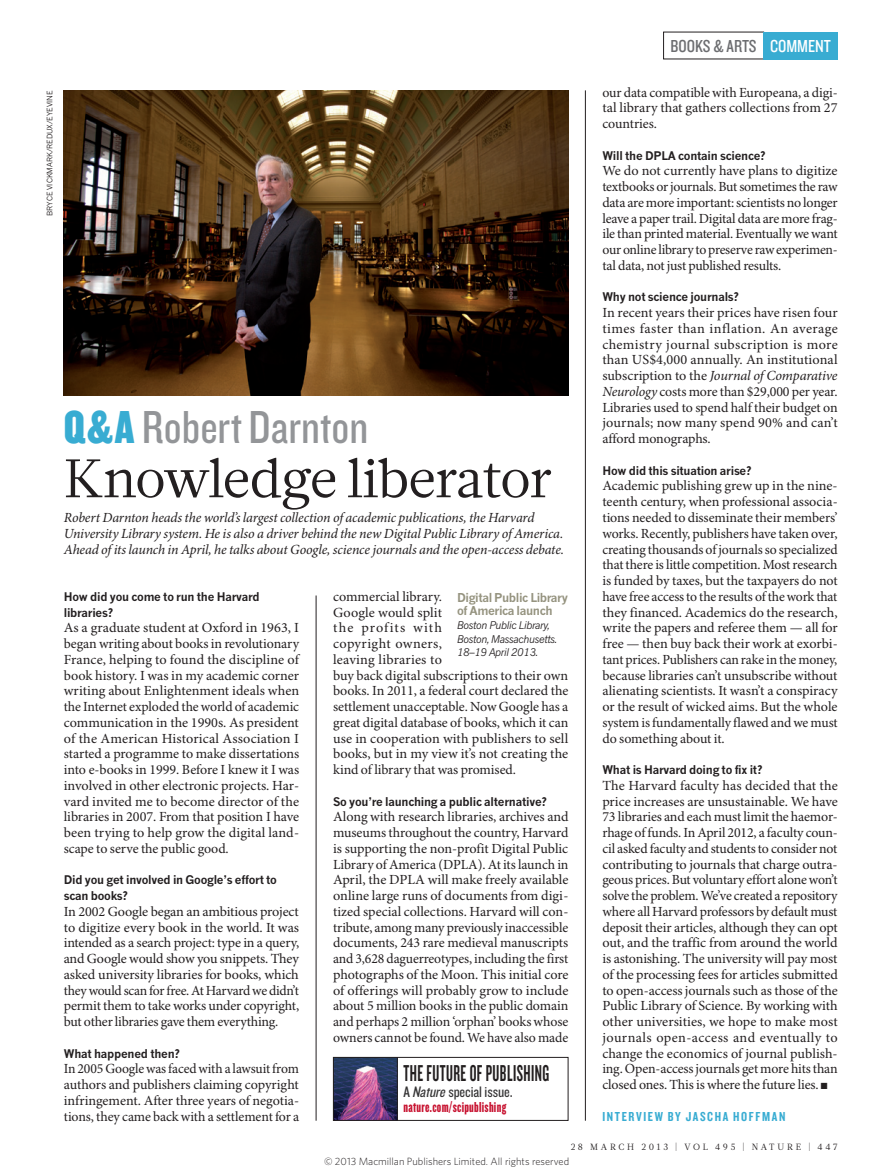
<style>
.page{position:relative;width:893px;height:1174px;background:#fff}
.page>*{position:absolute;margin:0;border:0;box-sizing:border-box;transform-origin:0 0}
.Q_A_HEAD_36{font:54px "Glosa Math";letter-spacing:-.02em;color:#231f20}
.Q_A_MAIN_STRAP{font:48px "Knockout 29 Junior Ltweight";color:#939598}
.t1{font:23.85px "Knockout 48 Featherweight";letter-spacing:.025em;color:#231f20;scale:.75 1}
.t2{font:18px "Knockout 29 Junior Ltweight";color:#6c6d70}
.t3{font:18px "Knockout 29 Junior Ltweight";color:#fff}
.t4{font:15.75px "Knockout 29 Junior Ltweight";letter-spacing:-.005em;color:#363536}
.t5{font:15px "Knockout 68 Full Featherwt";letter-spacing:.02em;color:#c7112f}
.BODY_1ST_PARA{font:13.95px/15.8px "Minion Pro";letter-spacing:-.005em;color:#231f20;text-align:justify}
.Q_A_MAIN_INTRO{font:italic 13.95px/15.8px "Minion Pro";letter-spacing:-.01em;color:#231f20}
.Q_A_BYLINE{font:13.5px "Knockout 49 Liteweight";letter-spacing:.12em;color:#38acd2}
.BOOK_TITLE{font:700 12px/13.5px "News Gothic MTOT";letter-spacing:-.035em;color:#95937f}
.Q_A_QUESTION{font:700 11.7px/15.8px "News Gothic MTOT";letter-spacing:-.02em;color:#231f20}
.BOOK_DETAILS{font:italic 10.5px/13.5px "News Gothic MTOT";letter-spacing:-.035em;color:#231f20}
.t6{font:300 10.5px "Whitney";color:#231f20}
.t7{font:9px "Glosa Math";letter-spacing:.3em;color:#231f20}
.PIC_CREDIT{font:7.5px "News Gothic MTOT";color:#231f20}
.s1{font-family:"Knockout 69 Full Liteweight";color:#38acd2}
.s2{color:#fff}
.s3{font-style:italic}
</style>
<div class="page">
<img style="left:64px;top:90px;width:504px;height:306px">
<img style="left:335px;top:1059px;width:62px;height:59px">
<hr style="left:397px;top:1057px;width:1px;height:63px;background:#231f20">
<div style="left:333px;top:1057px;width:235px;height:63px;border:1px solid #231f20"></div>
<hr style="left:585px;top:90px;width:1px;height:1030px;background:#231f20">
<div style="left:763px;top:32px;width:75px;height:27px;background:#38acd2"></div>
<hr style="left:316px;top:595px;width:1px;height:525px;background:#231f20">
<p class="t2" style="left:670px;top:34px;width:88px">BOOKS &amp; ARTS</p>
<p class="t3" style="left:770px;top:34px;width:62px">COMMENT</p>
<p class="PIC_CREDIT" style="left:45px;top:216px;width:127px;rotate:-90deg">BRYCE VICKMARK/REDUX/EYEVINE</p>
<p class="Q_A_MAIN_STRAP" style="left:64px;top:396px;width:306px"><span class="s1">Q&amp;A</span> Robert Darnton</p>
<p class="Q_A_HEAD_36" style="left:64px;top:443px;width:490px">Knowledge liberator</p>
<p class="Q_A_MAIN_INTRO" style="left:64px;top:510px;width:502px">Robert Darnton heads the world’s largest collection of academic publications, the Harvard<br>University Library system. He is also a driver behind the new Digital Public Library of America.<br>Ahead of its launch in April, he talks about Google, science journals and the open-access debate.</p>
<p class="BOOK_TITLE" style="left:457px;top:591px;width:112px">Digital Public Library of America launch</p>
<p class="BOOK_DETAILS" style="left:457px;top:618px;width:102px">Boston Public Library,<br>Boston, Massachusetts.</p>
<p class="BOOK_DETAILS" style="left:457px;top:645px;width:83px">18–19 April 2013.</p>
<p class="BODY_1ST_PARA" style="left:333px;top:589px;width:237px;text-align:left">commercial library.<br>Google would split<br>the profits with<br>copyright owners,<br>leaving libraries to<br>buy back digital subscriptions to their own books. In 2011, a federal court declared the settlement unacceptable. Now Google has a great digital database of books, which it can use in cooperation with publishers to sell books, but in my view it’s not creating the kind of library that was promised.</p>
<p class="Q_A_QUESTION" style="left:333px;top:793px;width:215px">So you’re launching a public alternative?</p>
<p class="BODY_1ST_PARA" style="left:333px;top:809px;width:237px">Along with research libraries, archives and museums throughout the country, Harvard is supporting the non-profit Digital Public Library of America (DPLA). At its launch in April, the DPLA will make freely available online large runs of documents from digi&shy;tized special collections. Harvard will con&shy;tribute, among many previously inaccessible documents, 243 rare medieval manuscripts and 3,628 daguerreotypes, including the first photographs of the Moon. This initial core of offerings will probably grow to include about 5 million books in the public domain and perhaps 2 million ‘orphan’ books whose owners cannot be found. We have also made</p>
<p class="Q_A_QUESTION" style="left:64px;top:588px;width:197px">How did you come to run the Harvard libraries?</p>
<p class="BODY_1ST_PARA" style="left:64px;top:620px;width:237px">As a graduate student at Oxford in 1963, I began writing about books in revolutionary France, helping to found the discipline of book history. I was in my academic corner writing about Enlightenment ideals when the Internet exploded the world of academic communication in the 1990s. As president of the American Historical Association I started a programme to make dissertations into e-books in 1999. Before I knew it I was involved in other electronic projects. Har&shy;vard invited me to become director of the libraries in 2007. From that position I have been trying to help grow the digital land&shy;scape to serve the public good.</p>
<p class="Q_A_QUESTION" style="left:64px;top:872px;width:215px">Did you get involved in Google’s effort to scan books?</p>
<p class="BODY_1ST_PARA" style="left:64px;top:904px;width:237px">In 2002 Google began an ambitious project to digitize every book in the world. It was intended as a search project: type in a query, and Google would show you snippets. They asked university libraries for books, which they would scan for free. At Harvard we didn’t permit them to take works under copyright, but other libraries gave them everything.</p>
<p class="Q_A_QUESTION" style="left:64px;top:1045px;width:118px">What happened then?</p>
<p class="BODY_1ST_PARA" style="left:64px;top:1061px;width:237px">In 2005 Google was faced with a lawsuit from authors and publishers claiming copyright infringement. After three years of negotia&shy;tions, they came back with a settlement for a</p>
<p class="t1" style="left:403px;top:1058px;width:196px">THE FUTURE OF PUBLISHING</p>
<p class="t4" style="left:403px;top:1081px;width:111px">A <span class="s2">Nature</span> special issue.</p>
<p class="t5" style="left:403px;top:1098px;width:104px">nature.com/scipublishing</p>
<p class="BODY_1ST_PARA" style="left:602px;top:85px;width:237px">our data compatible with Europeana, a digi&shy;tal library that gathers collections from 27 countries.</p>
<p class="Q_A_QUESTION" style="left:602px;top:147px;width:165px">Will the DPLA contain science?</p>
<p class="BODY_1ST_PARA" style="left:602px;top:164px;width:237px">We do not currently have plans to digitize textbooks or journals. But sometimes the raw data are more important: scientists no longer leave a paper trail. Digital data are more frag&shy;ile than printed material. Eventually we want our online library to preserve raw experimen&shy;tal data, not just published results.</p>
<p class="Q_A_QUESTION" style="left:602px;top:289px;width:138px">Why not science journals?</p>
<p class="BODY_1ST_PARA" style="left:602px;top:305px;width:237px">In recent years their prices have risen four times faster than inflation. An average chemistry journal subscription is more than US$4,000 annually. An institutional subscription to the <span class="s3">Journal of Comparative Neurology</span> costs more than $29,000 per year.<br>Libraries used to spend half their budget on journals; now many spend 90% and can’t afford monographs.</p>
<p class="Q_A_QUESTION" style="left:602px;top:462px;width:151px">How did this situation arise?</p>
<p class="BODY_1ST_PARA" style="left:602px;top:479px;width:237px">Academic publishing grew up in the nine&shy;teenth century, when professional associa&shy;tions needed to disseminate their members’ works. Recently, publishers have taken over, creating thousands of journals so specialized that there is little competition. Most research is funded by taxes, but the taxpayers do not have free access to the results of the work that they financed. Academics do the research, write the papers and referee them — all for free — then buy back their work at exorbi&shy;tant prices. Publishers can rake in the money, because libraries can’t unsubscribe without alienating scientists. It wasn’t a conspiracy or the result of wicked aims. But the whole system is fundamentally flawed and we must do something about it.</p>
<p class="Q_A_QUESTION" style="left:602px;top:762px;width:162px">What is Harvard doing to fix it?</p>
<p class="BODY_1ST_PARA" style="left:602px;top:778px;width:237px">The Harvard faculty has decided that the price increases are unsustainable. We have 73 libraries and each must limit the haemor&shy;rhage of funds. In April 2012, a faculty coun&shy;cil asked faculty and students to consider not contributing to journals that charge outra&shy;geous prices. But voluntary effort alone won’t solve the problem. We’ve created a repository where all Harvard professors by default must deposit their articles, although they can opt out, and the traffic from around the world is astonishing. The university will pay most of the processing fees for articles submitted to open-access journals such as those of the Public Library of Science. By working with other universities, we hope to make most journals open-access and eventually to change the economics of journal publish&shy;ing. Open-access journals get more hits than closed ones. This is where the future lies. ■</p>
<p class="Q_A_BYLINE" style="left:602px;top:1107px;width:184px">INTERVIEW BY JASCHA HOFFMAN</p>
<p class="t7" style="left:571px;top:1141px;width:269px">28 MARCH 2013 | VOL 495 | NATURE | 447</p>
<p class="t6" style="left:324px;top:1154px;width:247px">© 2013 Macmillan Publishers Limited. All rights reserved</p>
</div>
